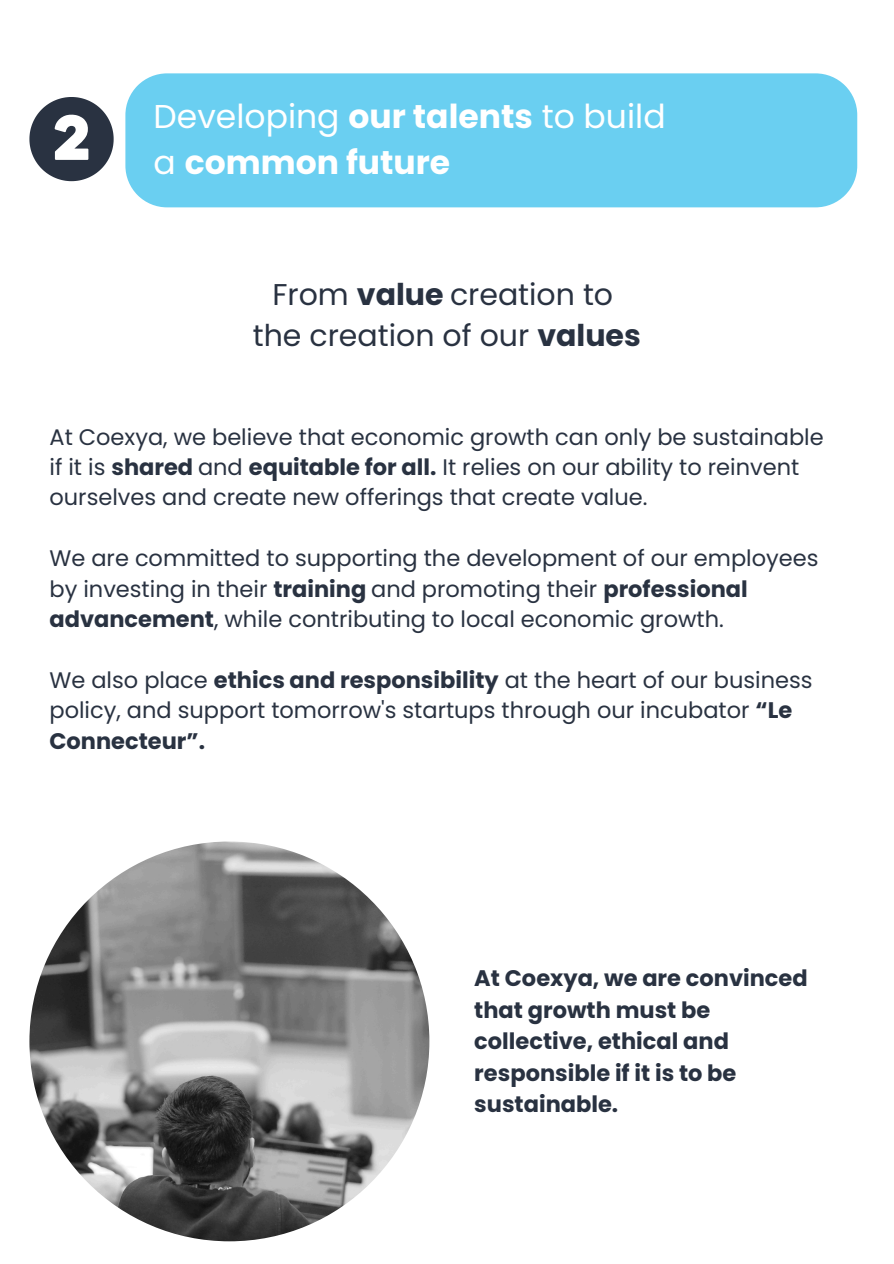
<style>
.page{position:relative;width:894px;height:1264px;background:#fff}
.page>*{position:absolute;margin:0;border:0;box-sizing:border-box;transform-origin:0 0}
.t1{font:700 33px/46.2px "Poppins";color:#fff}
.t2{font:30px/41.7px "Poppins";color:#293241;text-align:center}
.t3{font:22.5px/30.3px "Poppins";color:#293241}
.t4{font:700 22.5px/31.5px "Poppins";color:#293241}
.s1{font-weight:400}
.s2{font-weight:700}
</style>
<div class="page">
<div style="left:125px;top:73px;width:732px;height:134px;background:#6acff1"></div>
<svg style="left:29px;top:97px;width:85px;height:84px"></svg>
<img style="left:29px;top:841px;width:400px;height:400px;border-radius:50%">
<p class="t1" style="left:153px;top:93px;width:513px"><span class="s1">Developing</span> our talents <span class="s1">to build a</span> common future</p>
<p class="t2" style="left:253px;top:273px;width:389px">From <span class="s2">value</span> creation to the creation of our <span class="s2">values</span></p>
<p class="t3" style="left:49px;top:421px;width:775px">At Coexya, we believe that economic growth can only be sustainable if it is <span class="s2">shared</span> and <span class="s2">equitable for all.</span> It relies on our ability to reinvent ourselves and create new offerings that create value.</p>
<h1 class="t3" style="left:49px;top:543px;width:770px">We are committed to supporting the development of our employees by investing in their <span class="s2">training</span> and promoting their <span class="s2">professional advancement</span>, while contributing to local economic growth.</h1>
<h1 class="t3" style="left:49px;top:664px;width:764px">We also place <span class="s2">ethics and responsibility</span> at the heart of our business policy, and support tomorrow's startups through our incubator <span class="s2">“Le<br>Connecteur”.</span></h1>
<p class="t4" style="left:474px;top:962px;width:335px">At Coexya, we are convinced that growth must be collective, ethical and responsible if it is to be sustainable.</p>
</div>
